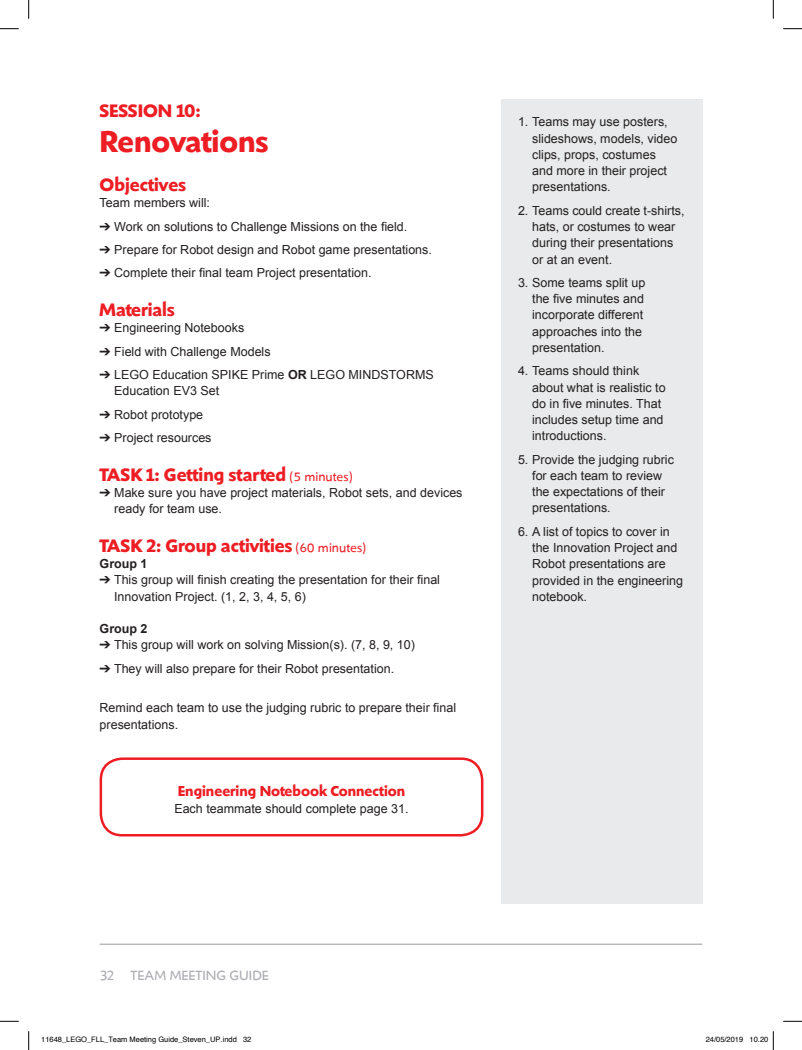
<style>
.page{position:relative;width:802px;height:1050px;background:#fff}
.page>*{position:absolute;margin:0;border:0;box-sizing:border-box;transform-origin:0 0}
.t1{font:700 31.25px "Shinn RR";color:#ee1d23}
.t2{font:700 18.75px "Shinn RR";color:#ee1d23}
.t3{font:700 15px "Shinn RR";color:#ee1d23}
.t4{font:13.75px "Shinn";color:#aeafb3}
.t5{font:12.5px/16.2px "Arial";color:#231f20}
.t6{font:700 12.5px "Arial";color:#231f20}
.t7{font:7.5px "Helvetica";color:#000}
.s1{font-weight:700}
.s2{font-family:"Shinn";font-weight:400;font-size:12.5px}
</style>
<div class="page">
<hr style="left:100px;top:943px;width:602px;height:1px;background:#aeafb3">
<div style="left:100px;top:757px;width:383px;height:79px;border:2px solid #ee1d23;border-radius:21px"></div>
<div style="left:501px;top:100px;width:201px;height:804px;background:#e9eaeb"></div>
<svg style="left:0;top:28px;width:19px;height:1px"></svg>
<svg style="left:783px;top:28px;width:18px;height:1px"></svg>
<svg style="left:0;top:1020px;width:19px;height:2px"></svg>
<svg style="left:783px;top:1020px;width:18px;height:2px"></svg>
<svg style="left:28px;top:0;width:1px;height:19px"></svg>
<svg style="left:28px;top:1031px;width:1px;height:18px"></svg>
<svg style="left:772px;top:0;width:2px;height:19px"></svg>
<svg style="left:772px;top:1031px;width:2px;height:18px"></svg>
<h2 class="t2" style="left:100px;top:100px;width:102px">SESSION 10:</h2>
<h1 class="t1" style="left:100px;top:123px;width:170px">Renovations</h1>
<h2 class="t2" style="left:100px;top:173px;width:88px">Objectives</h2>
<p class="t5" style="left:100px;top:195px;width:112px">Team members will:</p>
<p class="t5" style="left:100px;top:218px;width:309px">➔ Work on solutions to Challenge Missions on the field.</p>
<p class="t5" style="left:100px;top:241px;width:334px">➔ Prepare for Robot design and Robot game presentations.</p>
<p class="t5" style="left:100px;top:265px;width:273px">➔ Complete their final team Project presentation.</p>
<h2 class="t2" style="left:100px;top:298px;width:76px">Materials</h2>
<p class="t5" style="left:100px;top:320px;width:146px">➔ Engineering Notebooks</p>
<p class="t5" style="left:100px;top:343px;width:172px">➔ Field with Challenge Models</p>
<p class="t5" style="left:114px;top:366px;width:321px;text-indent:-15px">➔ LEGO Education SPIKE Prime <span class="s1">OR</span> LEGO MINDSTORMS<br>Education EV3 Set</p>
<p class="t5" style="left:100px;top:406px;width:105px">➔ Robot prototype</p>
<p class="t5" style="left:100px;top:429px;width:113px">➔ Project resources</p>
<h2 class="t2" style="left:100px;top:463px;width:254px">TASK 1: Getting started <span class="s2">(5 minutes)</span></h2>
<p class="t5" style="left:114px;top:484px;width:350px;text-indent:-15px">➔ Make sure you have project materials, Robot sets, and devices ready for team use.</p>
<h2 class="t2" style="left:100px;top:534px;width:268px">TASK 2: Group activities <span class="s2">(60 minutes)</span></h2>
<p class="t6" style="left:100px;top:555px;width:49px">Group 1</p>
<p class="t5" style="left:114px;top:572px;width:327px;text-indent:-14px">➔ This group will finish creating the presentation for their final<br>Innovation Project. (1, 2, 3, 4, 5, 6)</p>
<p class="t6" style="left:100px;top:620px;width:49px">Group 2</p>
<p class="t5" style="left:100px;top:637px;width:317px">➔ This group will work on solving Mission(s). (7, 8, 9, 10)</p>
<p class="t5" style="left:100px;top:660px;width:296px">➔ They will also prepare for their Robot presentation.</p>
<p class="t5" style="left:100px;top:700px;width:358px">Remind each team to use the judging rubric to prepare their final presentations.</p>
<p class="t3" style="left:178px;top:782px;width:229px">Engineering Notebook Connection</p>
<p class="t5" style="left:174px;top:800px;width:236px">Each teammate should complete page 31.</p>
<p class="t5" style="left:532px;top:114px;width:147px;text-indent:-14px">1. Teams may use posters, slideshows, models, video clips, props, costumes and more in their project presentations.</p>
<p class="t5" style="left:532px;top:202px;width:154px;text-indent:-14px">2. Teams could create t-shirts, hats, or costumes to wear during their presentations or at an event.</p>
<p class="t5" style="left:532px;top:274px;width:115px;text-indent:-14px">3. Some teams split up the five minutes and incorporate different approaches into the presentation.</p>
<p class="t5" style="left:532px;top:363px;width:135px;text-indent:-14px">4. Teams should think about what is realistic to do in five minutes. That includes setup time and introductions.</p>
<p class="t5" style="left:532px;top:451px;width:143px;text-indent:-14px">5. Provide the judging rubric for each team to review the expectations of their presentations.</p>
<p class="t5" style="left:532px;top:523px;width:152px;text-indent:-14px">6. A list of topics to cover in the Innovation Project and<br>Robot presentations are provided in the engineering notebook.</p>
<p class="t4" style="left:100px;top:966px;width:171px">32 TEAM MEETING GUIDE</p>
<p class="t7" style="left:41px;top:1034px;width:212px">11648_LEGO_FLL_Team Meeting Guide_Steven_UP.indd 32</p>
<p class="t7" style="left:705px;top:1034px;width:64px">24/05/2019 10.20</p>
</div>
